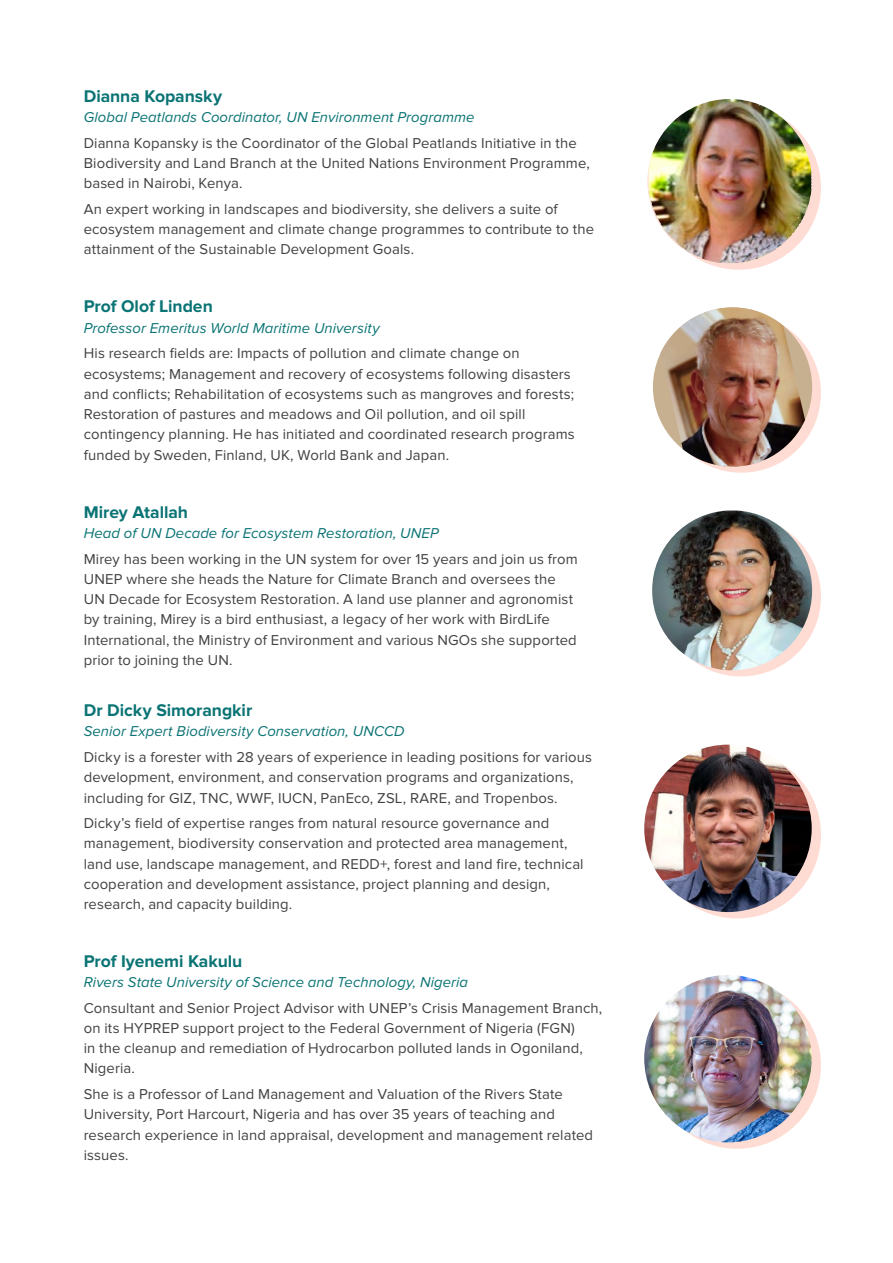
<style>
.page{position:relative;width:893px;height:1263px;background:#fff}
.page>*{position:absolute;margin:0;border:0;box-sizing:border-box;transform-origin:0 0}
.t1{font:700 17.55px "Proxima Nova";letter-spacing:-.005em;color:#0a7374}
.t2{font:14.85px/20.2px "Proxima Nova";letter-spacing:.005em;color:#414042}
.t3{font:italic 14.85px "Proxima Nova";letter-spacing:.005em;color:#0a7374}
</style>
<div class="page">
<div style="left:662px;top:313px;width:159px;height:160px;background:#fedcd3;border-radius:50%"></div>
<div style="left:653px;top:307px;width:159px;height:160px;background:#c6b090;border-radius:50%"></div>
<img style="left:661px;top:307px;width:144px;height:160px">
<div style="left:661px;top:516px;width:160px;height:160px;background:#fedcd3;border-radius:50%"></div>
<img style="left:652px;top:510px;width:160px;height:160px;border-radius:79px">
<div style="left:656px;top:105px;width:165px;height:165px;background:#fedcd3;border-radius:50%"></div>
<img style="left:647px;top:99px;width:164px;height:164px">
<div style="left:653px;top:751px;width:168px;height:167px;background:#fedcd3;border-radius:50%"></div>
<img style="left:644px;top:745px;width:168px;height:167px;border-radius:84px">
<div style="left:653px;top:981px;width:168px;height:168px;background:#fedcd3;border-radius:50%"></div>
<img style="left:644px;top:975px;width:168px;height:167px;border-radius:84px">
<p class="t1" style="left:84px;top:86px;width:140px">Dianna Kopansky</p>
<p class="t3" style="left:84px;top:110px;width:392px">Global Peatlands Coordinator, UN Environment Programme</p>
<p class="t2" style="left:84px;top:133px;width:508px">Dianna Kopansky is the Coordinator of the Global Peatlands Initiative in the<br>Biodiversity and Land Branch at the United Nations Environment Programme, based in Nairobi, Kenya.</p>
<p class="t2" style="left:84px;top:199px;width:512px">An expert working in landscapes and biodiversity, she delivers a suite of ecosystem management and climate change programmes to contribute to the attainment of the Sustainable Development Goals.</p>
<p class="t1" style="left:84px;top:296px;width:131px">Prof Olof Linden</p>
<p class="t3" style="left:84px;top:321px;width:297px">Professor Emeritus World Maritime University</p>
<p class="t2" style="left:84px;top:343px;width:492px">His research fields are: Impacts of pollution and climate change on ecosystems; Management and recovery of ecosystems following disasters and conflicts; Rehabilitation of ecosystems such as mangroves and forests; Restoration of pastures and meadows and Oil pollution, and oil spill contingency planning. He has initiated and coordinated research programs funded by Sweden, Finland, UK, World Bank and Japan.</p>
<p class="t1" style="left:84px;top:502px;width:106px">Mirey Atallah</p>
<p class="t3" style="left:84px;top:526px;width:357px">Head of UN Decade for Ecosystem Restoration, UNEP</p>
<p class="t2" style="left:84px;top:549px;width:495px">Mirey has been working in the UN system for over 15 years and join us from UNEP where she heads the Nature for Climate Branch and oversees the UN Decade for Ecosystem Restoration. A land use planner and agronomist by training, Mirey is a bird enthusiast, a legacy of her work with BirdLife International, the Ministry of Environment and various NGOs she supported prior to joining the UN.</p>
<p class="t1" style="left:84px;top:700px;width:170px">Dr Dicky Simorangkir</p>
<p class="t3" style="left:84px;top:725px;width:322px">Senior Expert Biodiversity Conservation, UNCCD</p>
<p class="t2" style="left:84px;top:747px;width:510px">Dicky is a forester with 28 years of experience in leading positions for various development, environment, and conservation programs and organizations, including for GIZ, TNC, WWF, IUCN, PanEco, ZSL, RARE, and Tropenbos.</p>
<p class="t2" style="left:84px;top:813px;width:501px">Dicky’s field of expertise ranges from natural resource governance and management, biodiversity conservation and protected area management, land use, landscape management, and REDD+, forest and land fire, technical cooperation and development assistance, project planning and design, research, and capacity building.</p>
<p class="t1" style="left:84px;top:951px;width:160px">Prof Iyenemi Kakulu</p>
<p class="t3" style="left:84px;top:976px;width:386px">Rivers State University of Science and Technology, Nigeria</p>
<p class="t2" style="left:84px;top:998px;width:520px">Consultant and Senior Project Advisor with UNEP’s Crisis Management Branch, on its HYPREP support project to the Federal Government of Nigeria (FGN)<br>in the cleanup and remediation of Hydrocarbon polluted lands in Ogoniland, Nigeria.</p>
<p class="t2" style="left:84px;top:1084px;width:511px">She is a Professor of Land Management and Valuation of the Rivers State University, Port Harcourt, Nigeria and has over 35 years of teaching and research experience in land appraisal, development and management related issues.</p>
</div>
